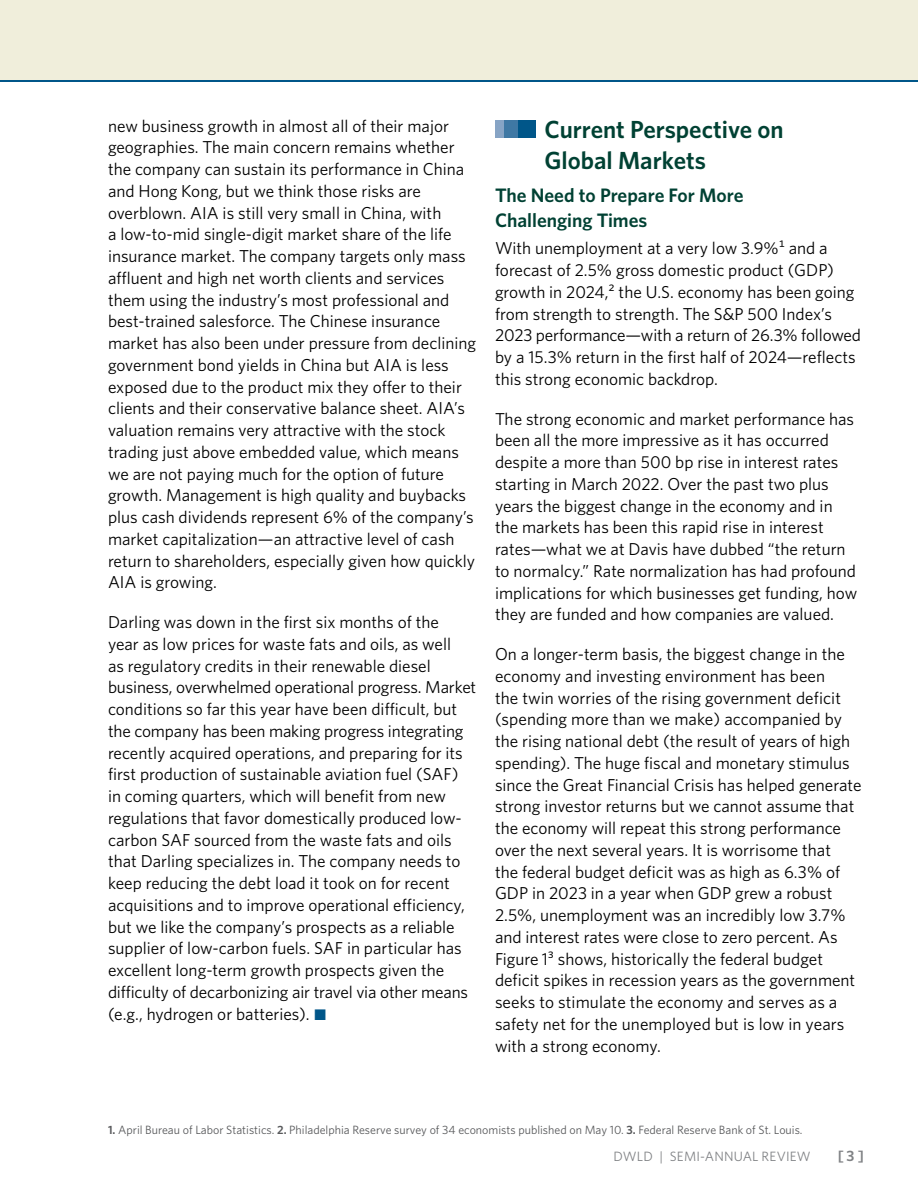
<style>
.page{position:relative;width:918px;height:1188px;background:#fff}
.page>*{position:absolute;margin:0;border:0;box-sizing:border-box;transform-origin:0 0}
.t1{font:600 24.75px/31.2px "Whitney";color:#004133}
.t2{font:600 19.5px/24.3px "Whitney";color:#004133}
.Body{font:17.25px/21.8px "Whitney";color:#000}
.t3{font:600 15px "Whitney";color:#808285}
.t4{font:13.5px "Whitney";letter-spacing:.01em;color:#808285}
.Footnote_first{font:12px "Whitney";color:#58595b}
.s1{font-family:"Mercury Text G1";color:#005689}
.s2{font-weight:600}
</style>
<div class="page">
<div style="left:0;top:0;width:918px;height:80px;background:#f0eedb"></div>
<hr style="left:0;top:80px;width:918px;height:2px;background:#005689">
<div style="left:518px;top:120px;width:18px;height:18px;background:#005689"></div>
<div style="left:504px;top:120px;width:14px;height:18px;background:#3f78a4"></div>
<div style="left:495px;top:120px;width:9px;height:18px;background:#87a4c5"></div>
<p class="Body" style="left:108px;top:114px;width:370px">new business growth in almost all of their major geographies. The main concern remains whether the company can sustain its performance in China and Hong Kong, but we think those risks are overblown. AIA is still very small in China, with<br>a low-to-mid single-digit market share of the life insurance market. The company targets only mass affluent and high net worth clients and services them using the industry’s most professional and best-trained salesforce. The Chinese insurance market has also been under pressure from declining government bond yields in China but AIA is less exposed due to the product mix they offer to their clients and their conservative balance sheet. AIA’s valuation remains very attractive with the stock trading just above embedded value, which means we are not paying much for the option of future growth. Management is high quality and buybacks plus cash dividends represent 6% of the company’s market capitalization—an attractive level of cash return to shareholders, especially given how quickly AIA is growing.</p>
<p class="Body" style="left:108px;top:611px;width:370px">Darling was down in the first six months of the<br>year as low prices for waste fats and oils, as well<br>as regulatory credits in their renewable diesel business, overwhelmed operational progress. Market conditions so far this year have been difficult, but the company has been making progress integrating recently acquired operations, and preparing for its first production of sustainable aviation fuel (SAF)<br>in coming quarters, which will benefit from new regulations that favor domestically produced low&shy;carbon SAF sourced from the waste fats and oils that Darling specializes in. The company needs to keep reducing the debt load it took on for recent acquisitions and to improve operational efficiency, but we like the company’s prospects as a reliable supplier of low-carbon fuels. SAF in particular has excellent long-term growth prospects given the difficulty of decarbonizing air travel via other means (e.g., hydrogen or batteries). <span class="s1">•</span></p>
<h2 class="t1" style="left:544px;top:113px;width:241px">Current Perspective on<br>Global Markets</h2>
<h2 class="t2" style="left:495px;top:183px;width:250px">The Need to Prepare For More<br>Challenging Times</h2>
<p class="Body" style="left:495px;top:237px;width:367px">With unemployment at a very low 3.9%1 and a forecast of 2.5% gross domestic product (GDP) growth in 2024,2 the U.S. economy has been going from strength to strength. The S&amp;P 500 Index’s 2023 performance—with a return of 26.3% followed by a 15.3% return in the first half of 2024—reflects this strong economic backdrop.</p>
<p class="Body" style="left:495px;top:407px;width:364px">The strong economic and market performance has been all the more impressive as it has occurred despite a more than 500 bp rise in interest rates starting in March 2022. Over the past two plus years the biggest change in the economy and in the markets has been this rapid rise in interest rates—what we at Davis have dubbed “the return to normalcy.” Rate normalization has had profound implications for which businesses get funding, how they are funded and how companies are valued.</p>
<p class="Body" style="left:495px;top:643px;width:368px">On a longer-term basis, the biggest change in the economy and investing environment has been<br>the twin worries of the rising government deficit (spending more than we make) accompanied by the rising national debt (the result of years of high spending). The huge fiscal and monetary stimulus since the Great Financial Crisis has helped generate strong investor returns but we cannot assume that the economy will repeat this strong performance over the next several years. It is worrisome that<br>the federal budget deficit was as high as 6.3% of GDP in 2023 in a year when GDP grew a robust 2.5%, unemployment was an incredibly low 3.7% and interest rates were close to zero percent. As Figure 13 shows, historically the federal budget deficit spikes in recession years as the government seeks to stimulate the economy and serves as a safety net for the unemployed but is low in years with a strong economy.</p>
<p class="Footnote_first" style="left:108px;top:1122px;width:696px"><span class="s2">1.</span> April Bureau of Labor Statistics. <span class="s2">2.</span> Philadelphia Reserve survey of 34 economists published on May 10. <span class="s2">3.</span> Federal Reserve Bank of St. Louis.</p>
<p class="t4" style="left:614px;top:1147px;width:199px">DWLD | SEMI-ANNUAL REVIEW</p>
<p class="t3" style="left:838px;top:1146px;width:28px">[ 3 ]</p>
</div>
